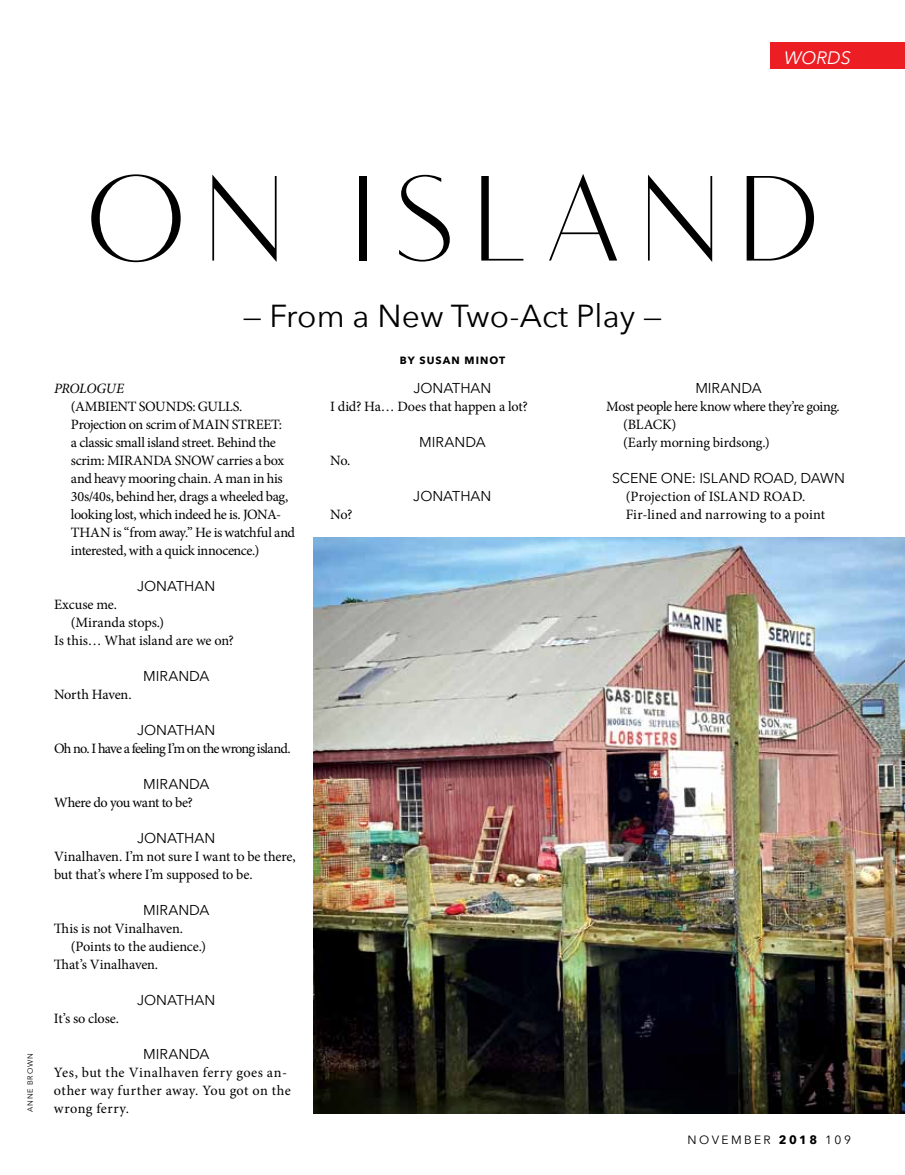
<style>
.page{position:relative;width:905px;height:1175px;background:#fff}
.page>*{position:absolute;margin:0;border:0;box-sizing:border-box;transform-origin:0 0}
.t1{font:124.5px "Vanitas";letter-spacing:.15em;color:#000}
.t2{font:31.65px "Avenir Next";letter-spacing:.005em;color:#000}
.t3{font:italic 18px "Avenir Next";color:#fff}
.t4{font:14.25px/18px "Minion Pro";letter-spacing:-.015em;color:#000}
.t5{font:14.25px "Avenir Next";color:#000}
.t6{font:14.25px/18px "Minion Pro";letter-spacing:.025em;color:#000}
.t7{font:14.25px/18px "Minion Pro";letter-spacing:.005em;color:#000}
.t8{font:14.25px "Minion Pro";letter-spacing:-.055em;color:#000}
.t9{font:14.25px "Minion Pro";letter-spacing:-.035em;color:#000}
.t10{font:italic 14.25px "Minion Pro";letter-spacing:-.025em;color:#000}
.t11{font:12px "Avenir Next";letter-spacing:.2em;color:#000}
.t12{font:700 10.5px "Avenir Next";letter-spacing:.105em;color:#000}
.t13{font:7.5px "Avenir Next";letter-spacing:.095em;color:#000}
.s1{font-weight:700}
</style>
<div class="page">
<img style="left:313px;top:537px;width:591px;height:576px">
<div style="left:770px;top:42px;width:134px;height:27px;background:#ed1d24"></div>
<p class="t3" style="left:784px;top:42px;width:68px">WORDS</p>
<p class="t13" style="left:24px;top:1111px;width:59px;rotate:-90deg">Anne B rown</p>
<h1 class="t1" style="left:86px;top:143px;width:734px">ON ISLAND</h1>
<h2 class="t2" style="left:243px;top:289px;width:421px">— From a N ew Two-Act Play —</h2>
<p class="t12" style="left:400px;top:351px;width:107px">By SusAN MINOT</p>
<p class="t10" style="left:54px;top:379px;width:71px">PROLOGUE</p>
<p class="t4" style="left:71px;top:398px;width:226px">(AMBIENT SOUNDS: GULLS.<br>Projection on scrim of MAIN STREET:<br>a classic small island street. Behind the scrim: MIRANDA SNOW carries a box and heavy mooring chain. A man in his 30s/40s, behind her, drags a wheeled bag, looking lost, which indeed he is. JONA-THAN is “from away.” He is watchful and interested, with a quick innocence.)</p>
<p class="t5" style="left:137px;top:574px;width:77px">JONATHAN</p>
<p class="t4" style="left:54px;top:595px;width:65px">Excuse me.</p>
<p class="t4" style="left:71px;top:613px;width:95px">(Miranda stops.)</p>
<p class="t4" style="left:54px;top:631px;width:181px">Is this… What island are we on?</p>
<p class="t5" style="left:143px;top:664px;width:68px">MIRANDA</p>
<p class="t4" style="left:54px;top:685px;width:79px">North Haven.</p>
<p class="t5" style="left:137px;top:718px;width:77px">JONATHAN</p>
<p class="t8" style="left:54px;top:739px;width:238px">Oh no. I have a feeling I’m on the wrong island.</p>
<p class="t5" style="left:143px;top:772px;width:68px">MIRANDA</p>
<p class="t9" style="left:54px;top:793px;width:140px">Where do you want to be?</p>
<p class="t5" style="left:137px;top:826px;width:77px">JONATHAN</p>
<p class="t4" style="left:54px;top:847px;width:243px">Vinalhaven. I’m not sure I want to be there, but that’s where I’m supposed to be.</p>
<p class="t5" style="left:143px;top:898px;width:68px">MIRANDA</p>
<p class="t4" style="left:54px;top:919px;width:130px">This is not Vinalhaven.</p>
<p class="t4" style="left:71px;top:937px;width:137px">(Points to the audience.)</p>
<p class="t4" style="left:54px;top:955px;width:106px">That’s Vinalhaven.</p>
<p class="t5" style="left:137px;top:988px;width:77px">JONATHAN</p>
<p class="t4" style="left:54px;top:1009px;width:67px">It’s so close.</p>
<p class="t5" style="left:143px;top:1042px;width:68px">MIRANDA</p>
<p class="t6" style="left:54px;top:1063px;width:238px">Yes, but the Vinalhaven ferry goes an&shy;other way further away. You got on the wrong ferry.</p>
<p class="t5" style="left:413px;top:376px;width:77px">JONATHAN</p>
<p class="t4" style="left:330px;top:397px;width:199px">I did? Ha… Does that happen a lot?</p>
<p class="t5" style="left:419px;top:430px;width:68px">MIRANDA</p>
<p class="t4" style="left:330px;top:451px;width:22px">No.</p>
<p class="t5" style="left:413px;top:484px;width:77px">JONATHAN</p>
<p class="t4" style="left:330px;top:505px;width:24px">No?</p>
<p class="t5" style="left:695px;top:376px;width:68px">MIRANDA</p>
<p class="t4" style="left:623px;top:397px;width:218px;text-indent:-17px">Most people here know where they’re going. (BLACK)<br>(Early morning birdsong.)</p>
<p class="t5" style="left:612px;top:466px;width:28px">SCENE</p>
<p class="t5" style="left:660px;top:466px;width:172px">ON e: ISLAN D ROAD, DAWN</p>
<p class="t7" style="left:625px;top:487px;width:201px">(Projection of ISLAND ROAD.<br>Fir-lined and narrowing to a point</p>
<p class="t11" style="left:687px;top:1129px;width:165px">november <span class="s1">2018</span> 109</p>
</div>
